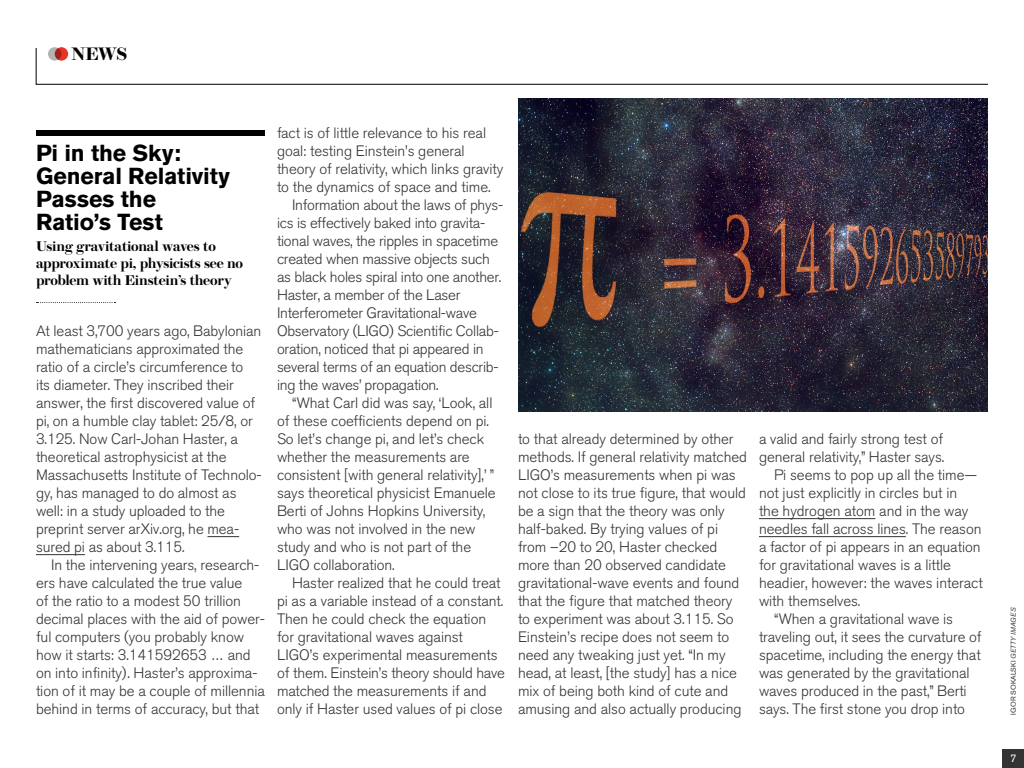
<style>
.page{position:relative;width:1024px;height:768px;background:#fff}
.page>*{position:absolute;margin:0;border:0;box-sizing:border-box;transform-origin:0 0}
.t1{font:700 23px/23px "Akzidenz Grotesk BE";letter-spacing:-.005em;color:#000}
.t2{font:600 18px "Brunel Deck";color:#000}
.t3{font:300 15px/18px "Akzidenz Grotesk BQ";letter-spacing:-.005em;color:#333}
.t4{font:600 14px/17px "Brunel Deck";letter-spacing:-.02em;color:#000}
.t5{font:11px "Akzidenz Grotesk BE";color:#fff}
.t6{font:7px "Akzidenz Grotesk BE";letter-spacing:.02em;color:#333}
.s1{font-style:italic}
</style>
<div class="page">
<div style="left:36px;top:130px;width:229px;height:6px;background:#000"></div>
<svg style="left:36px;top:302px;width:79px;height:1px"></svg>
<hr style="left:207px;top:536px;width:32px;height:1px;background:#333">
<hr style="left:36px;top:554px;width:49px;height:1px;background:#333">
<hr style="left:759px;top:518px;width:116px;height:1px;background:#333">
<hr style="left:759px;top:536px;width:147px;height:1px;background:#333">
<svg style="left:36px;top:48px;width:952px;height:37px"></svg>
<img style="left:518px;top:99px;width:470px;height:313px">
<div style="left:48px;top:47px;width:13px;height:14px;background:#b3b3b3;border-radius:50%"></div>
<svg style="left:55px;top:47px;width:13px;height:14px"></svg>
<div style="left:1003px;top:749px;width:21px;height:19px;background:#333"></div>
<p class="t2" style="left:71px;top:44px;width:58px">NEWS</p>
<h1 class="t1" style="left:36px;top:142px;width:195px">Pi in the Sky:<br>General Relativity<br>Passes the<br>Ratio’s Test</h1>
<p class="t4" style="left:36px;top:238px;width:209px">Using gravitational waves to approximate pi, physicists see no problem with Einstein’s theory</p>
<p class="t3" style="left:36px;top:322px;width:227px">At least 3,700 years ago, Babylonian mathematicians approximated the ratio of a circle’s circumference to<br>its diameter. They inscribed their answer, the first discovered value of pi, on a humble clay tablet: 25/8, or 3.125. Now Carl-Johan Haster, a theoretical astrophysicist at the Massachusetts Institute of Technolo&shy;gy, has managed to do almost as well: in a study uploaded to the preprint server arXiv.org, he mea&shy;sured pi as about 3.115.</p>
<p class="t3" style="left:36px;top:556px;width:231px;text-indent:15px">In the intervening years, research&shy;ers have calculated the true value<br>of the ratio to a modest 50 trillion decimal places with the aid of power&shy;ful computers (you probably know how it starts: 3.141592653 ... and on into infinity). Haster’s approxima&shy;tion of it may be a couple of millennia behind in terms of accuracy, but that</p>
<p class="t3" style="left:277px;top:124px;width:211px">fact is of little relevance to his real</p>
<p class="t3" style="left:277px;top:142px;width:189px">goal: testing Einstein’s general</p>
<p class="t3" style="left:277px;top:160px;width:228px">theory of relativity, which links gravity</p>
<p class="t3" style="left:277px;top:178px;width:215px">to the dynamics of space and time.</p>
<p class="t3" style="left:292px;top:196px;width:213px">Information about the laws of phys-</p>
<p class="t3" style="left:277px;top:214px;width:210px">ics is effectively baked into gravita-</p>
<p class="t3" style="left:277px;top:232px;width:223px">tional waves, the ripples in spacetime</p>
<p class="t3" style="left:277px;top:250px;width:214px">created when massive objects such</p>
<p class="t3" style="left:277px;top:268px;width:226px">as black holes spiral into one another.</p>
<p class="t3" style="left:277px;top:286px;width:185px">Haster, a member of the Laser</p>
<p class="t3" style="left:277px;top:304px;width:201px">Interferometer Gravitational-wave</p>
<p class="t3" style="left:277px;top:322px;width:223px">Observatory (LIGO) Scientific Collab-</p>
<p class="t3" style="left:277px;top:340px;width:208px">oration, noticed that pi appeared in</p>
<p class="t3" style="left:277px;top:358px;width:223px">several terms of an equation describ-</p>
<p class="t3" style="left:277px;top:376px;width:163px">ing the waves’ propagation.</p>
<p class="t3" style="left:292px;top:394px;width:202px">“What Carl did was say, ‘Look, all</p>
<p class="t3" style="left:277px;top:412px;width:214px">of these coefficients depend on pi.</p>
<p class="t3" style="left:277px;top:430px;width:209px">So let’s change pi, and let’s check</p>
<p class="t3" style="left:277px;top:448px;width:194px">whether the measurements are</p>
<p class="t3" style="left:277px;top:466px;width:219px">consistent [with general relativity],’ ”</p>
<p class="t3" style="left:277px;top:484px;width:220px">says theoretical physicist Emanuele</p>
<p class="t3" style="left:277px;top:502px;width:210px">Berti of Johns Hopkins University,</p>
<p class="t3" style="left:277px;top:520px;width:200px">who was not involved in the new</p>
<p class="t3" style="left:277px;top:538px;width:196px">study and who is not part of the</p>
<p class="t3" style="left:277px;top:556px;width:119px">LIGO collaboration.</p>
<p class="t3" style="left:292px;top:574px;width:210px">Haster realized that he could treat</p>
<p class="t3" style="left:277px;top:592px;width:228px">pi as a variable instead of a constant.</p>
<p class="t3" style="left:277px;top:610px;width:211px">Then he could check the equation</p>
<p class="t3" style="left:277px;top:628px;width:187px">for gravitational waves against</p>
<p class="t3" style="left:277px;top:646px;width:222px">LIGO’s experimental measurements</p>
<p class="t3" style="left:277px;top:664px;width:230px">of them. Einstein’s theory should have</p>
<p class="t3" style="left:277px;top:682px;width:211px">matched the measurements if and</p>
<p class="t3" style="left:277px;top:700px;width:227px">only if Haster used values of pi close</p>
<p class="t3" style="left:518px;top:430px;width:231px">to that already determined by other methods. If general relativity matched LIGO’s measurements when pi was not close to its true figure, that would be a sign that the theory was only half-baked. By trying values of pi from –20 to 20, Haster checked more than 20 observed candidate gravitational-wave events and found that the figure that matched theory to experiment was about 3.115. So Einstein’s recipe does not seem to need any tweaking just yet. “In my head, at least, [the study] has a nice mix of being both kind of cute and amusing and also actually producing</p>
<p class="t3" style="left:759px;top:430px;width:186px">a valid and fairly strong test of</p>
<p class="t3" style="left:759px;top:448px;width:187px">general relativity,” Haster says.</p>
<p class="t3" style="left:774px;top:466px;width:205px">Pi seems to pop up all the time—</p>
<p class="t3" style="left:759px;top:484px;width:200px">not just explicitly in circles but in</p>
<p class="t3" style="left:759px;top:502px;width:211px">the hydrogen atom and in the way</p>
<p class="t3" style="left:759px;top:520px;width:224px">needles fall across lines. The reason</p>
<p class="t3" style="left:759px;top:538px;width:223px">a factor of pi appears in an equation</p>
<p class="t3" style="left:759px;top:556px;width:194px">for gravitational waves is a little</p>
<p class="t3" style="left:759px;top:574px;width:225px">headier, however: the waves interact</p>
<p class="t3" style="left:759px;top:592px;width:103px">with themselves.</p>
<p class="t3" style="left:774px;top:610px;width:181px">“When a gravitational wave is</p>
<p class="t3" style="left:759px;top:628px;width:224px">traveling out, it sees the curvature of</p>
<p class="t3" style="left:759px;top:646px;width:223px">spacetime, including the energy that</p>
<p class="t3" style="left:759px;top:664px;width:212px">was generated by the gravitational</p>
<p class="t3" style="left:759px;top:682px;width:209px">waves produced in the past,” Berti</p>
<p class="t3" style="left:759px;top:700px;width:208px">says. The first stone you drop into</p>
<p class="t6" style="left:1009px;top:715px;width:109px;rotate:-90deg">IGOR SOKALSKI <span class="s1">GETTY IMAGES</span></p>
<p class="t5" style="left:1010px;top:752px;width:8px">7</p>
</div>
